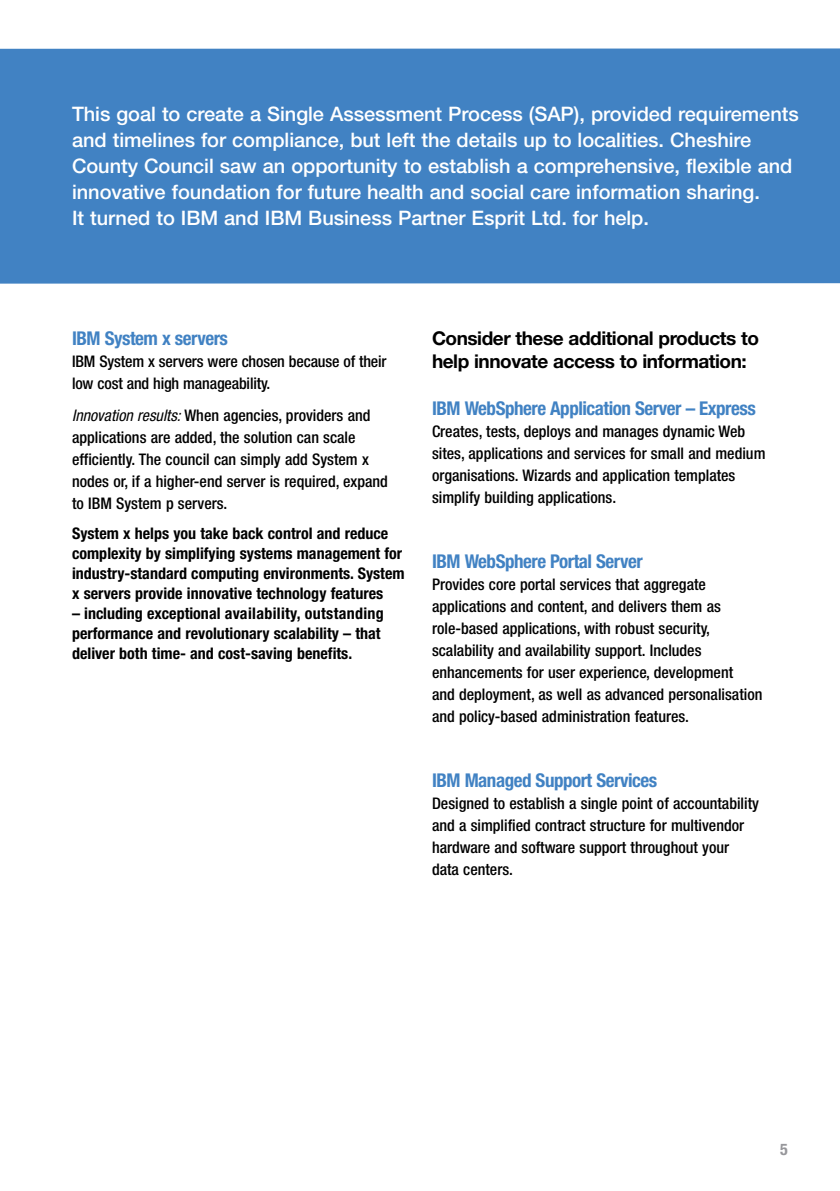
<style>
.page{position:relative;width:840px;height:1191px;background:#fff}
.page>*{position:absolute;margin:0;border:0;box-sizing:border-box;transform-origin:0 0}
.t1{font:500 20px/26px "Helvetica Neue LT Std";letter-spacing:-.005em;color:#fff}
.t2{font:700 condensed 19px "Helvetica Neue LT Std";letter-spacing:-.025em;color:#4182c3}
.t3{font:700 19px/23px "Helvetica Neue LT Std";letter-spacing:-.025em;color:#000}
.t4{font:500 condensed 16px/22px "Helvetica Neue LT Std";color:#000}
.t5{font:700 condensed 16px/20px "Helvetica Neue LT Std";color:#000}
.s1{font-weight:400;font-style:italic}
</style>
<div class="page">
<div style="left:0;top:48px;width:839px;height:236px;background:#4182c3"></div>
<p class="t1" style="left:72px;top:101px;width:727px">This goal to create a Single Assessment Process (SAP), provided requirements and timelines for compliance, but left the details up to localities. Cheshire County Council saw an opportunity to establish a comprehensive, flexible and innovative foundation for future health and social care information sharing.<br>It turned to IBM and IBM Business Partner Esprit Ltd. for help.</p>
<p class="t2" style="left:72px;top:327px;width:157px">IBM System x servers</p>
<p class="t4" style="left:72px;top:350px;width:316px">IBM System x servers were chosen because of their low cost and high manageability.</p>
<p class="t4" style="left:72px;top:404px;width:317px"><span class="s1">Innovation results:</span> When agencies, providers and applications are added, the solution can scale efficiently. The council can simply add System x nodes or, if a higher-end server is required, expand to IBM System p servers.</p>
<p class="t5" style="left:72px;top:523px;width:334px">System x helps you take back control and reduce complexity by simplifying systems management for industry-standard computing environments. System x servers provide innovative technology features</p>
<p class="t5" style="left:72px;top:603px;width:313px">– including exceptional availability, outstanding performance and revolutionary scalability – that deliver both time- and cost-saving benefits.</p>
<p class="t3" style="left:432px;top:326px;width:328px">Consider these additional products to help innovate access to information:</p>
<p class="t2" style="left:432px;top:397px;width:325px">IBM WebSphere Application Server – Express</p>
<p class="t4" style="left:432px;top:420px;width:335px">Creates, tests, deploys and manages dynamic Web sites, applications and services for small and medium organisations. Wizards and application templates simplify building applications.</p>
<p class="t2" style="left:432px;top:550px;width:212px">IBM WebSphere Portal Server</p>
<p class="t4" style="left:432px;top:573px;width:332px">Provides core portal services that aggregate applications and content, and delivers them as role-based applications, with robust security, scalability and availability support. Includes enhancements for user experience, development<br>and deployment, as well as advanced personalisation and policy-based administration features.</p>
<p class="t2" style="left:432px;top:769px;width:227px">IBM Managed Support Services</p>
<p class="t4" style="left:432px;top:792px;width:328px">Designed to establish a single point of accountability and a simplified contract structure for multivendor hardware and software support throughout your data centers.</p>
</div>
